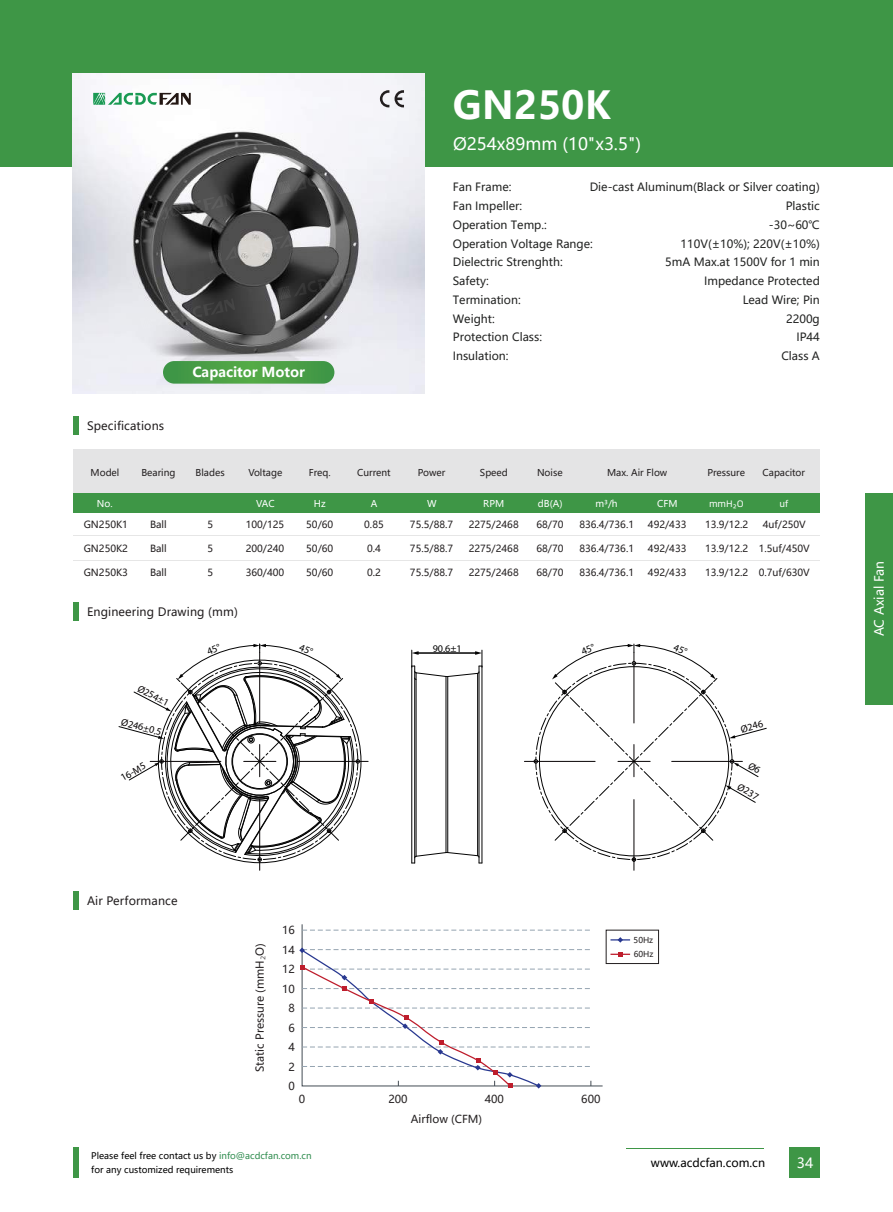
<style>
.page{position:relative;width:893px;height:1212px;background:#fff}
.page>*{position:absolute;margin:0;border:0;box-sizing:border-box;transform-origin:0 0}
.t1{font:700 38.25px "Microsoft Ya Hei";color:#fff}
.t2{font:16.95px "Microsoft Ya Hei";color:#fff}
.t3{font:13.95px "Microsoft Ya Hei";color:#fff}
.t4{font:700 13.65px "Microsoft Ya Hei";color:#fff}
.t5{font:12.75px "Microsoft Ya Hei";color:#fff}
.t6{font:11.55px "Microsoft Ya Hei";letter-spacing:.01em;color:#231f20}
.t7{font:11.55px "Microsoft Ya Hei";color:#000}
.t8{font:11.25px/18.8px "Microsoft Ya Hei";color:#222322}
.t9{font:10.95px "Microsoft Ya Hei";color:#231f20}
.t10{font:10.2px "Myriad Pro";color:#070304}
.t11{font:10.2px "Myriad Pro";color:#030303}
.t12{font:9.75px "Microsoft Ya Hei";color:#231f20}
.t13{font:9.3px "Microsoft Ya Hei";color:#231f20}
.t14{font:9.3px "Microsoft Ya Hei";color:#fff}
.t15{font:9.3px "Alibaba Pu Hui Ti";color:#fff}
.t16{font:9px/14px "Microsoft Ya Hei";color:#000}
.t17{font:8.1px/14.4px "Microsoft Ya Hei";color:#231f20}
.s1{color:#070304}
.s2{font-family:"Alibaba Pu Hui Ti";font-weight:300}
.s3{color:#328e51}
</style>
<div class="page">
<div style="left:0;top:0;width:893px;height:167px;background:#3e9646"></div>
<img style="left:73px;top:73px;width:351px;height:321px">
<svg style="left:93px;top:93px;width:98px;height:13px"></svg>
<div style="left:865px;top:493px;width:28px;height:212px;background:#3e9646"></div>
<svg style="left:395px;top:90px;width:9px;height:17px"></svg>
<svg style="left:380px;top:90px;width:9px;height:17px"></svg>
<div style="left:790px;top:1148px;width:30px;height:30px;background:#3e9646"></div>
<hr style="left:626px;top:1148px;width:138px;height:1px;background:#3e9646">
<svg style="left:729px;top:728px;width:38px;height:10px"></svg>
<svg style="left:725px;top:785px;width:31px;height:18px"></svg>
<hr style="left:446px;top:676px;width:1px;height:176px;background:#030303">
<hr style="left:447px;top:676px;width:1px;height:176px;background:#030303">
<hr style="left:482px;top:666px;width:1px;height:197px;background:#030303">
<hr style="left:414px;top:666px;width:1px;height:197px;background:#030303">
<hr style="left:479px;top:666px;width:1px;height:197px;background:#030303">
<hr style="left:411px;top:666px;width:1px;height:197px;background:#030303">
<hr style="left:477px;top:673px;width:1px;height:183px;background:#030303">
<hr style="left:416px;top:673px;width:1px;height:183px;background:#030303">
<svg style="left:412px;top:852px;width:70px;height:12px"></svg>
<hr style="left:259px;top:799px;width:1px;height:71px;background:#070304">
<hr style="left:297px;top:761px;width:71px;height:1px;background:#070304">
<hr style="left:634px;top:799px;width:1px;height:71px;background:#070304">
<hr style="left:672px;top:761px;width:70px;height:1px;background:#070304">
<hr style="left:524px;top:761px;width:71px;height:1px;background:#070304">
<svg style="left:411px;top:650px;width:72px;height:30px"></svg>
<hr style="left:417px;top:653px;width:60px;height:1px;background:#030303">
<svg style="left:302px;top:924px;width:301px;height:162px"></svg>
<svg style="left:302px;top:930px;width:289px;height:1px"></svg>
<div style="left:606px;top:930px;width:53px;height:34px;border:1px solid #231f20"></div>
<svg style="left:610px;top:937px;width:20px;height:6px"></svg>
<svg style="left:610px;top:952px;width:20px;height:4px"></svg>
<svg style="left:299px;top:947px;width:293px;height:141px"></svg>
<div style="left:73px;top:416px;width:6px;height:19px;background:#3e9646"></div>
<div style="left:73px;top:891px;width:6px;height:18px;background:#3e9646"></div>
<div style="left:73px;top:602px;width:6px;height:19px;background:#3e9646"></div>
<div style="left:73px;top:1148px;width:6px;height:30px;background:#3e9646"></div>
<div style="left:73px;top:449px;width:747px;height:45px;background:#e4e4e5"></div>
<div style="left:73px;top:493px;width:747px;height:19px;background:#3e9646"></div>
<hr style="left:73px;top:536px;width:747px;height:1px;background:#e6e6e6">
<hr style="left:73px;top:560px;width:747px;height:1px;background:#e6e6e6">
<div style="left:163px;top:361px;width:171px;height:23px;background:linear-gradient(to right,#4a9f47,#4ba046);border-radius:11px"></div>
<svg style="left:140px;top:193px;width:95px;height:31px;background:#555"></svg>
<svg style="left:277px;top:163px;width:96px;height:31px"></svg>
<svg style="left:140px;top:232px;width:233px;height:98px;background:#6d6d6e"></svg>
<svg style="left:730px;top:759px;width:29px;height:18px"></svg>
<svg style="left:119px;top:644px;width:241px;height:218px"></svg>
<svg style="left:552px;top:644px;width:165px;height:197px"></svg>
<p class="t6" style="left:87px;top:418px;width:79px">Specifications</p>
<p class="t4" style="left:192px;top:363px;width:114px">Capacitor Motor</p>
<h1 class="t1" style="left:452px;top:78px;width:160px">GN250K</h1>
<h2 class="t2" style="left:453px;top:132px;width:189px">Ø254x89mm (10"x3.5")</h2>
<p class="t8" style="left:453px;top:178px;width:142px">Fan Frame:<br>Fan Impeller:<br>Operation Temp.:<br>Operation Voltage Range:<br>Dielectric Strenghth:<br>Safety:<br>Termination:<br>Weight:<br>Protection Class:<br>Insulation:</p>
<p class="t8" style="left:590px;top:178px;width:232px;text-align:right">Die-cast Aluminum(Black or Silver coating)<br>Plastic<br>-30~60℃<br>110V(±10%); 220V(±10%)<br>5mA Max.at 1500V for 1 min<br>Impedance Protected<br>Lead Wire; Pin<br>2200g<br>IP44<br>Class A</p>
<p class="t13" style="left:91px;top:466px;width:30px">Model</p>
<p class="t13" style="left:141px;top:466px;width:36px">Bearing</p>
<p class="t13" style="left:196px;top:466px;width:31px">Blades</p>
<p class="t13" style="left:248px;top:466px;width:36px">Voltage</p>
<p class="t13" style="left:309px;top:466px;width:23px">Freq.</p>
<p class="t13" style="left:357px;top:466px;width:35px">Current</p>
<p class="t13" style="left:418px;top:466px;width:29px">Power</p>
<p class="t13" style="left:480px;top:466px;width:29px">Speed</p>
<p class="t13" style="left:537px;top:466px;width:27px">Noise</p>
<p class="t13" style="left:607px;top:466px;width:62px">Max. Air Flow</p>
<p class="t13" style="left:707px;top:466px;width:39px">Pressure</p>
<p class="t14" style="left:97px;top:497px;width:17px">No.</p>
<p class="t14" style="left:256px;top:497px;width:20px">VAC</p>
<p class="t14" style="left:314px;top:497px;width:13px">Hz</p>
<p class="t14" style="left:371px;top:497px;width:8px">A</p>
<p class="t14" style="left:427px;top:497px;width:11px">W</p>
<p class="t14" style="left:483px;top:497px;width:22px">RPM</p>
<p class="t14" style="left:538px;top:497px;width:26px">dB(A)</p>
<p class="t14" style="left:595px;top:497px;width:24px">m³/h</p>
<p class="t14" style="left:657px;top:497px;width:22px">CFM</p>
<p class="t15" style="left:709px;top:496px;width:36px">mmH₂O</p>
<p class="t12" style="left:84px;top:518px;width:46px">GN250K1</p>
<p class="t12" style="left:150px;top:518px;width:18px">Ball</p>
<p class="t12" style="left:208px;top:518px;width:7px">5</p>
<p class="t12" style="left:246px;top:518px;width:40px">100/125</p>
<p class="t12" style="left:306px;top:518px;width:29px">50/60</p>
<p class="t12" style="left:364px;top:518px;width:21px">0.85</p>
<p class="t12" style="left:410px;top:518px;width:45px">75.5/88.7</p>
<p class="t12" style="left:469px;top:518px;width:51px">2275/2468</p>
<p class="t12" style="left:536px;top:518px;width:29px">68/70</p>
<p class="t12" style="left:579px;top:518px;width:56px">836.4/736.1</p>
<p class="t12" style="left:648px;top:518px;width:40px">492/433</p>
<p class="t12" style="left:705px;top:518px;width:45px">13.9/12.2</p>
<p class="t12" style="left:84px;top:541px;width:46px">GN250K2</p>
<p class="t12" style="left:150px;top:541px;width:18px">Ball</p>
<p class="t12" style="left:208px;top:541px;width:7px">5</p>
<p class="t12" style="left:246px;top:541px;width:40px">200/240</p>
<p class="t12" style="left:306px;top:541px;width:29px">50/60</p>
<p class="t12" style="left:367px;top:541px;width:15px">0.4</p>
<p class="t12" style="left:410px;top:541px;width:45px">75.5/88.7</p>
<p class="t12" style="left:469px;top:541px;width:51px">2275/2468</p>
<p class="t12" style="left:536px;top:541px;width:29px">68/70</p>
<p class="t12" style="left:579px;top:541px;width:56px">836.4/736.1</p>
<p class="t12" style="left:648px;top:541px;width:40px">492/433</p>
<p class="t12" style="left:705px;top:541px;width:45px">13.9/12.2</p>
<p class="t13" style="left:763px;top:466px;width:44px">Capacitor</p>
<p class="t15" style="left:779px;top:496px;width:10px">uf</p>
<p class="t12" style="left:763px;top:518px;width:45px">4uf/250V</p>
<p class="t12" style="left:759px;top:541px;width:53px">1.5uf/450V</p>
<p class="t12" style="left:84px;top:566px;width:46px">GN250K3</p>
<p class="t12" style="left:150px;top:566px;width:18px">Ball</p>
<p class="t12" style="left:208px;top:566px;width:7px">5</p>
<p class="t12" style="left:246px;top:566px;width:40px">360/400</p>
<p class="t12" style="left:306px;top:566px;width:29px">50/60</p>
<p class="t12" style="left:367px;top:566px;width:15px">0.2</p>
<p class="t12" style="left:410px;top:566px;width:45px">75.5/88.7</p>
<p class="t12" style="left:469px;top:566px;width:51px">2275/2468</p>
<p class="t12" style="left:536px;top:566px;width:29px">68/70</p>
<p class="t12" style="left:579px;top:566px;width:56px">836.4/736.1</p>
<p class="t12" style="left:648px;top:566px;width:40px">492/433</p>
<p class="t12" style="left:705px;top:566px;width:106px">13.9/12.2 0.7uf/630V</p>
<p class="t6" style="left:87px;top:604px;width:152px">Engineering Drawing (mm)</p>
<p class="t10" style="left:141px;top:682px;width:36px;rotate:27deg">Ø254±1</p>
<p class="t10" style="left:123px;top:715px;width:43px;rotate:15deg">Ø246±0.5</p>
<p class="t11" style="left:118px;top:773px;width:29px;rotate:-30deg">16-<span class="s1">M5</span></p>
<p class="t11" style="left:433px;top:642px;width:31px">90.6±1</p>
<p class="t10" style="left:739px;top:723px;width:24px;rotate:-15deg">Ø246</p>
<p class="t10" style="left:741px;top:780px;width:24px;rotate:30deg">Ø237</p>
<p class="t6" style="left:87px;top:893px;width:92px">Air Performance</p>
<p class="t9" style="left:252px;top:1071px;width:130px;rotate:-90deg">Static Pressure (mmH<span class="s2">₂</span>O)</p>
<p class="t9" style="left:282px;top:923px;width:14px">16</p>
<p class="t9" style="left:282px;top:942px;width:14px">14</p>
<p class="t9" style="left:282px;top:962px;width:14px">12</p>
<p class="t9" style="left:282px;top:981px;width:14px">10</p>
<p class="t9" style="left:289px;top:1001px;width:8px">8</p>
<p class="t9" style="left:289px;top:1020px;width:8px">6</p>
<p class="t9" style="left:289px;top:1040px;width:8px">4</p>
<p class="t9" style="left:289px;top:1059px;width:8px">2</p>
<p class="t9" style="left:289px;top:1079px;width:8px">0</p>
<p class="t9" style="left:299px;top:1092px;width:8px">0</p>
<p class="t9" style="left:388px;top:1092px;width:21px">200</p>
<p class="t9" style="left:485px;top:1092px;width:21px">400</p>
<p class="t9" style="left:581px;top:1092px;width:21px">600</p>
<p class="t9" style="left:411px;top:1112px;width:73px">Airflow (CFM)</p>
<p class="t16" style="left:91px;top:1148px;width:222px">Please feel free contact us by <span class="s3">info@acdcfan.com.cn </span>for any customized requirements</p>
<p class="t17" style="left:634px;top:932px;width:21px">50Hz<br>60Hz</p>
<p class="t7" style="left:651px;top:1155px;width:116px">www.acdcfan.com.cn</p>
<p class="t3" style="left:797px;top:1154px;width:18px">34</p>
<p class="t5" style="left:871px;top:636px;width:77px;rotate:-90deg">AC Axial Fan</p>
</div>
